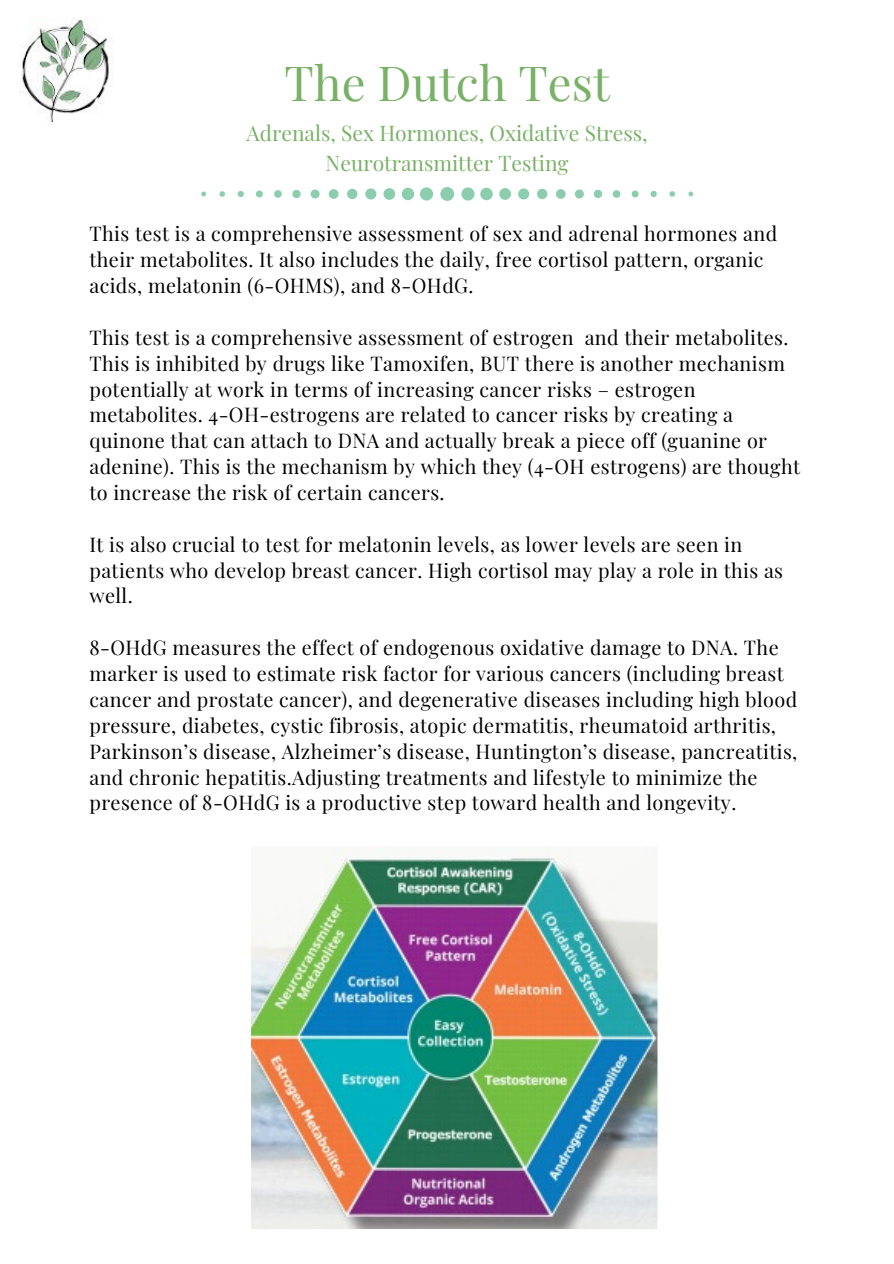
<style>
.page{position:relative;width:894px;height:1264px;background:#fff}
.page>*{position:absolute;margin:0;border:0;box-sizing:border-box;transform-origin:0 0}
.t1{font:47.25px "Playfair Display";color:#79b167}
.t2{font:21px/29.2px "Playfair Display";color:#79b167;text-align:center}
.t3{font:19.8px/25.8px "Playfair Display";letter-spacing:.02em;color:#000}
</style>
<div class="page">
<img style="left:20px;top:19px;width:93px;height:102px">
<svg style="left:201px;top:187px;width:492px;height:14px"></svg>
<img style="left:251px;top:846px;width:407px;height:382px">
<h1 class="t1" style="left:284px;top:50px;width:327px">The Dutch Test</h1>
<p class="t2" style="left:246px;top:118px;width:402px">Adrenals, Sex Hormones, Oxidative Stress,<br>Neurotransmitter Testing</p>
<p class="t3" style="left:89px;top:220px;width:689px">This test is a comprehensive assessment of sex and adrenal hormones and their metabolites. It also includes the daily, free cortisol pattern, organic acids, melatonin (6-OHMS), and 8-OHdG.</p>
<p class="t3" style="left:89px;top:324px;width:712px">This test is a comprehensive assessment of estrogen and their metabolites.<br>This is inhibited by drugs like Tamoxifen, BUT there is another mechanism potentially at work in terms of increasing cancer risks – estrogen metabolites. 4-OH-estrogens are related to cancer risks by creating a quinone that can attach to DNA and actually break a piece off (guanine or adenine). This is the mechanism by which they (4-OH estrogens) are thought to increase the risk of certain cancers.</p>
<p class="t3" style="left:89px;top:530px;width:695px">It is also crucial to test for melatonin levels, as lower levels are seen in patients who develop breast cancer. High cortisol may play a role in this as well.</p>
<p class="t3" style="left:89px;top:634px;width:709px">8-OHdG measures the effect of endogenous oxidative damage to DNA. The marker is used to estimate risk factor for various cancers (including breast cancer and prostate cancer), and degenerative diseases including high blood pressure, diabetes, cystic fibrosis, atopic dermatitis, rheumatoid arthritis, Parkinson’s disease, Alzheimer’s disease, Huntington’s disease, pancreatitis, and chronic hepatitis.Adjusting treatments and lifestyle to minimize the presence of 8-OHdG is a productive step toward health and longevity.</p>
</div>
